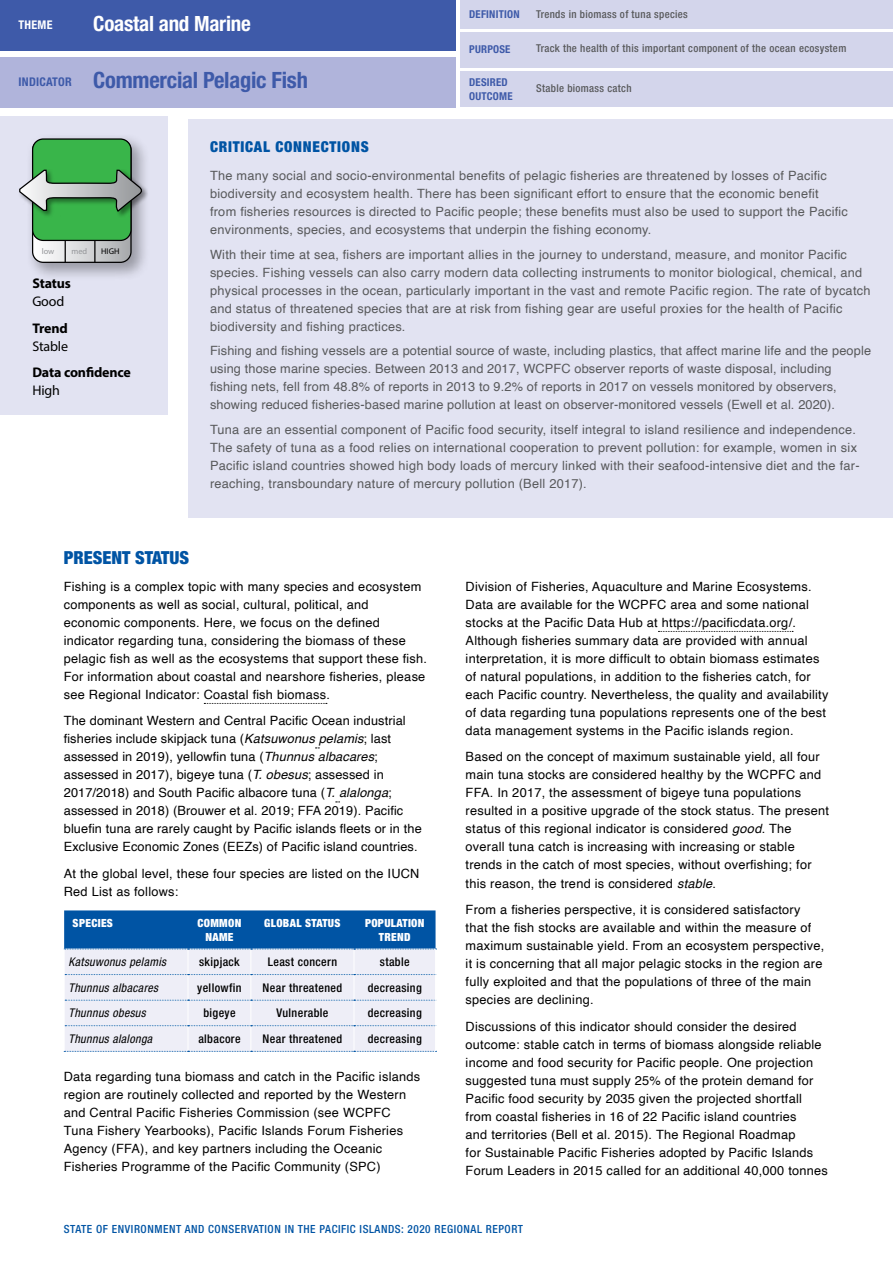
<style>
.page{position:relative;width:893px;height:1263px;background:#fff}
.page>*{position:absolute;margin:0;border:0;box-sizing:border-box;transform-origin:0 0}
.t1{font:700 condensed 22.5px "Helvetica Neue LT Pro";letter-spacing:-.01em;color:#3e5aa9}
.t2{font:700 condensed 21px "Helvetica Neue LT Pro";letter-spacing:-.01em;color:#fff}
.t3{font:900 condensed 18px "Helvetica Neue LT Pro";color:#0054a4}
.t4{font:900 condensed 15px "Helvetica Neue LT Pro";letter-spacing:.05em;color:#0054a4}
.t5{font:700 13.95px "Myriad Pro";letter-spacing:-.01em;color:#000}
.t6{font:13.95px "Myriad Pro";letter-spacing:-.01em;color:#000}
.t7{font:12.75px/18px "Helvetica";letter-spacing:.02em;color:#000}
.t8{font:12.75px/18px "Helvetica";letter-spacing:.02em;color:#58595b}
.t9{font:500 condensed 12px "Helvetica Neue LT Pro";letter-spacing:.03em;color:#000}
.t10{font:italic condensed 12px "Helvetica Neue LT Pro";letter-spacing:.03em;color:#000}
.t11{font:700 condensed 12px "Helvetica Neue LT Pro";letter-spacing:.02em;color:#fff}
.t12{font:500 condensed 11.25px "Helvetica Neue LT Pro";letter-spacing:.05em;color:#0054a4}
.t13{font:900 condensed 11.25px/13.5px "Helvetica Neue LT Pro";letter-spacing:.03em;color:#fff;text-align:center}
.t14{font:500 condensed 10.8px "Helvetica Neue LT Pro";letter-spacing:.03em;color:#58595b}
.t15{font:700 condensed 10.8px/13.5px "Helvetica Neue LT Pro";letter-spacing:.02em;color:#3e5aa9}
.t16{font:8.25px "Myriad Pro";letter-spacing:-.01em;color:#939598}
.t17{font:8.25px "Myriad Pro";color:#000}
.s1{font-size:12px}
.s2{font-style:italic}
</style>
<div class="page">
<div style="left:0;top:116px;width:167px;height:298px;background:#e2e3f2"></div>
<div style="left:0;top:57px;width:455px;height:50px;background:#b0b4db"></div>
<div style="left:0;top:0;width:455px;height:50px;background:#3e5aa9"></div>
<div style="left:461px;top:0;width:432px;height:28px;background:#d3d5eb"></div>
<div style="left:461px;top:32px;width:432px;height:36px;background:#d3d5eb"></div>
<div style="left:461px;top:71px;width:432px;height:36px;background:#d3d5eb"></div>
<svg style="left:204px;top:703px;width:123px;height:1px"></svg>
<svg style="left:64px;top:910px;width:373px;height:142px;background:#abc2df"></svg>
<svg style="left:658px;top:631px;width:135px;height:1px"></svg>
<div style="left:189px;top:120px;width:704px;height:398px;background:#e2e3f2"></div>
<div style="left:25px;top:132px;width:125px;height:149px;background:#000;opacity:.32"></div>
<div style="left:18px;top:169px;width:131px;height:49px;background:#000;opacity:.41"></div>
<svg style="left:19px;top:140px;width:125px;height:122px"></svg>
<p class="t11" style="left:19px;top:17px;width:35px">THEME</p>
<h2 class="t2" style="left:93px;top:11px;width:159px">Coastal and Marine</h2>
<h1 class="t1" style="left:19px;top:66px;width:291px"><span class="s1">INDICATOR</span> Commercial Pelagic Fish</h1>
<p class="t15" style="left:469px;top:8px;width:52px">DEFINITION</p>
<p class="t15" style="left:469px;top:42px;width:43px">PURPOSE</p>
<p class="t15" style="left:469px;top:75px;width:45px">DESIRED<br>OUTCOME</p>
<p class="t14" style="left:536px;top:8px;width:153px">Trends in biomass of tuna species</p>
<p class="t14" style="left:536px;top:42px;width:312px">Track the health of this important component of the ocean ecosystem</p>
<p class="t14" style="left:536px;top:81px;width:97px">Stable biomass catch</p>
<p class="t16" style="left:42px;top:246px;width:14px">low</p>
<p class="t16" style="left:71px;top:246px;width:17px">med</p>
<p class="t17" style="left:101px;top:246px;width:20px">HIGH</p>
<p class="t5" style="left:32px;top:274px;width:40px">Status</p>
<p class="t6" style="left:32px;top:293px;width:33px">Good</p>
<p class="t5" style="left:32px;top:319px;width:37px">Trend</p>
<p class="t6" style="left:32px;top:337px;width:37px">Stable</p>
<p class="t5" style="left:32px;top:363px;width:100px">Data confidence</p>
<p class="t6" style="left:32px;top:382px;width:29px">High</p>
<p class="t4" style="left:210px;top:137px;width:160px">CRITICAL CONNECTIONS</p>
<p class="t8" style="left:210px;top:167px;width:639px">The many social and socio-environmental benefits of pelagic fisheries are threatened by losses of Pacific biodiversity and ecosystem health. There has been significant effort to ensure that the economic benefit from fisheries resources is directed to Pacific people; these benefits must also be used to support the Pacific environments, species, and ecosystems that underpin the fishing economy.</p>
<p class="t8" style="left:210px;top:246px;width:662px">With their time at sea, fishers are important allies in the journey to understand, measure, and monitor Pacific species. Fishing vessels can also carry modern data collecting instruments to monitor biological, chemical, and physical processes in the ocean, particularly important in the vast and remote Pacific region. The rate of bycatch and status of threatened species that are at risk from fishing gear are useful proxies for the health of Pacific biodiversity and fishing practices.</p>
<p class="t8" style="left:210px;top:342px;width:663px">Fishing and fishing vessels are a potential source of waste, including plastics, that affect marine life and the people using those marine species. Between 2013 and 2017, WCPFC observer reports of waste disposal, including fishing nets, fell from 48.8% of reports in 2013 to 9.2% of reports in 2017 on vessels monitored by observers, showing reduced fisheries-based marine pollution at least on observer-monitored vessels (Ewell et al. 2020).</p>
<p class="t8" style="left:210px;top:420px;width:651px">Tuna are an essential component of Pacific food security, itself integral to island resilience and independence.<br>The safety of tuna as a food relies on international cooperation to prevent pollution: for example, women in six Pacific island countries showed high body loads of mercury linked with their seafood-intensive diet and the far&shy;reaching, transboundary nature of mercury pollution (Bell 2017).</p>
<h3 class="t3" style="left:64px;top:547px;width:127px">PRESENT STATUS</h3>
<p class="t7" style="left:64px;top:578px;width:365px">Fishing is a complex topic with many species and ecosystem components as well as social, cultural, political, and economic components. Here, we focus on the defined indicator regarding tuna, considering the biomass of these pelagic fish as well as the ecosystems that support these fish.<br>For information about coastal and nearshore fisheries, please see Regional Indicator: Coastal fish biomass.</p>
<p class="t7" style="left:64px;top:712px;width:359px">The dominant Western and Central Pacific Ocean industrial fisheries include skipjack tuna (<span class="s2">Katsuwonus pelamis</span>; last assessed in 2019), yellowfin tuna (<span class="s2">Thunnus albacares</span>; assessed in 2017), bigeye tuna (<span class="s2">T. obesus</span>; assessed in 2017/2018) and South Pacific albacore tuna (<span class="s2">T. alalonga</span>; assessed in 2018) (Brouwer et al. 2019; FFA 2019). Pacific bluefin tuna are rarely caught by Pacific islands fleets or in the Exclusive Economic Zones (EEZs) of Pacific island countries.</p>
<p class="t7" style="left:64px;top:865px;width:357px">At the global level, these four species are listed on the IUCN<br>Red List as follows:</p>
<p class="t13" style="left:73px;top:916px;width:42px">SPECIES</p>
<p class="t13" style="left:197px;top:916px;width:45px">COMMON<br>NAME</p>
<p class="t13" style="left:264px;top:916px;width:78px">GLOBAL STATUS</p>
<p class="t13" style="left:365px;top:916px;width:61px">POPULATION<br>TREND</p>
<p class="t10" style="left:68px;top:955px;width:99px">Katsuwonus pelamis</p>
<p class="t9" style="left:199px;top:955px;width:42px">skipjack</p>
<p class="t9" style="left:268px;top:955px;width:71px">Least concern</p>
<p class="t9" style="left:380px;top:955px;width:31px">stable</p>
<p class="t10" style="left:68px;top:980px;width:91px">Thunnus albacares</p>
<p class="t9" style="left:197px;top:980px;width:46px">yellowfin</p>
<p class="t9" style="left:263px;top:980px;width:81px">Near threatened</p>
<p class="t9" style="left:368px;top:980px;width:56px">decreasing</p>
<p class="t10" style="left:68px;top:1006px;width:79px">Thunnus obesus</p>
<p class="t9" style="left:203px;top:1006px;width:34px">bigeye</p>
<p class="t9" style="left:277px;top:1006px;width:53px">Vulnerable</p>
<p class="t9" style="left:368px;top:1006px;width:56px">decreasing</p>
<p class="t10" style="left:68px;top:1031px;width:85px">Thunnus alalonga</p>
<p class="t9" style="left:198px;top:1031px;width:44px">albacore</p>
<p class="t9" style="left:263px;top:1031px;width:81px">Near threatened</p>
<p class="t9" style="left:368px;top:1031px;width:56px">decreasing</p>
<p class="t7" style="left:64px;top:1067px;width:358px">Data regarding tuna biomass and catch in the Pacific islands region are routinely collected and reported by the Western and Central Pacific Fisheries Commission (see WCPFC Tuna Fishery Yearbooks), Pacific Islands Forum Fisheries Agency (FFA), and key partners including the Oceanic Fisheries Programme of the Pacific Community (SPC)</p>
<p class="t7" style="left:466px;top:578px;width:364px">Division of Fisheries, Aquaculture and Marine Ecosystems.<br>Data are available for the WCPFC area and some national stocks at the Pacific Data Hub at https://pacificdata.org/.<br>Although fisheries summary data are provided with annual interpretation, it is more difficult to obtain biomass estimates of natural populations, in addition to the fisheries catch, for each Pacific country. Nevertheless, the quality and availability of data regarding tuna populations represents one of the best data management systems in the Pacific islands region.</p>
<p class="t7" style="left:466px;top:748px;width:365px">Based on the concept of maximum sustainable yield, all four main tuna stocks are considered healthy by the WCPFC and FFA. In 2017, the assessment of bigeye tuna populations resulted in a positive upgrade of the stock status. The present status of this regional indicator is considered <span class="s2">good</span>. The overall tuna catch is increasing with increasing or stable trends in the catch of most species, without overfishing; for this reason, the trend is considered <span class="s2">stable</span>.</p>
<p class="t7" style="left:466px;top:901px;width:360px">From a fisheries perspective, it is considered satisfactory that the fish stocks are available and within the measure of maximum sustainable yield. From an ecosystem perspective, it is concerning that all major pelagic stocks in the region are fully exploited and that the populations of three of the main species are declining.</p>
<p class="t7" style="left:466px;top:1017px;width:364px">Discussions of this indicator should consider the desired outcome: stable catch in terms of biomass alongside reliable income and food security for Pacific people. One projection suggested tuna must supply 25% of the protein demand for Pacific food security by 2035 given the projected shortfall from coastal fisheries in 16 of 22 Pacific island countries<br>and territories (Bell et al. 2015). The Regional Roadmap<br>for Sustainable Pacific Fisheries adopted by Pacific Islands Forum Leaders in 2015 called for an additional 40,000 tonnes</p>
<p class="t12" style="left:64px;top:1222px;width:461px">STATE OF ENVIRONMENT AND CONSERVATION IN THE PACIFIC ISLANDS: 2020 REGIONAL REPORT</p>
</div>
